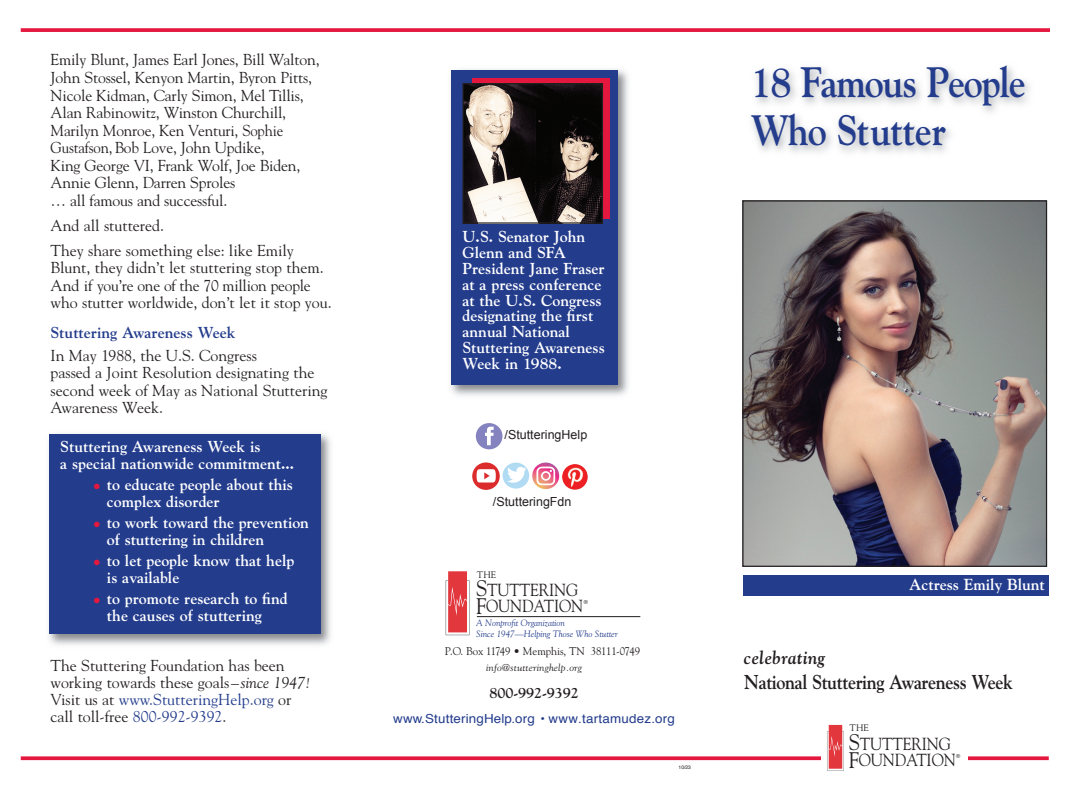
<style>
.page{position:relative;width:1076px;height:787px;background:#fff}
.page>*{position:absolute;margin:0;border:0;box-sizing:border-box;transform-origin:0 0}
.t1{font:700 42.25px "Goudy";letter-spacing:-.035em;color:#233c8c;scale:.9 1}
.t2{font:700 20px "Goudy";letter-spacing:-.02em;color:#231f20;scale:.9 1}
.t3{font:italic 700 18.75px "Goudy";letter-spacing:.02em;color:#231f20;scale:.9 1}
.t4{font:17.38px "Goudy";letter-spacing:-.01em;color:#231f20;scale:.9 1}
.t5{font:700 15.88px "Goudy";letter-spacing:-.005em;color:#fff}
.t6{font:15.75px/17.5px "Goudy";color:#231f20}
.t7{font:700 15.75px/15.8px "Goudy";color:#fff}
.t8{font:700 15.75px "Goudy";color:#233c8c}
.t9{font:700 14.88px "Goudy";letter-spacing:-.005em;color:#231f20}
.t10{font:12.5px "Helvetica";letter-spacing:.015em;color:#233c8c;scale:1.07 1}
.t11{font:12.5px "Arial";color:#231f20}
.t12{font:11.25px "Goudy";letter-spacing:-.005em;color:#231f20}
.t13{font:italic 10px "Goudy";letter-spacing:.015em;color:#231f20;scale:1.07 1}
.t14{font:9.38px "Goudy";letter-spacing:.01em;color:#231f20}
.t15{font:italic 9.25px "Goudy";letter-spacing:-.005em;color:#233c8c}
.t16{font:5.62px "Helvetica";color:#231f20}
.t17{font:5px "Helvetica";color:#231f20}
.s1{font-weight:400;color:#e4183e}
.s2{font-style:italic}
.s3{color:#233c8c}
.s4{font-size:22.38px}
</style>
<div class="page">
<svg style="left:21px;top:756px;width:1028px;height:4px;background:#e62e50"></svg>
<svg style="left:21px;top:28px;width:1029px;height:4px;background:#e5264a"></svg>
<img style="left:450px;top:69px;width:178px;height:327px">
<div style="left:451px;top:70px;width:166px;height:315px;background:#233c8c"></div>
<div style="left:472px;top:78px;width:138px;height:140px;background:#e4183e"></div>
<img style="left:49px;top:433px;width:282px;height:212px">
<div style="left:49px;top:434px;width:271px;height:199px;background:#233c8c"></div>
<img style="left:464px;top:85px;width:137px;height:137px">
<div style="left:462px;top:83px;width:141px;height:141px;border:1px solid #231f20"></div>
<hr style="left:477px;top:616px;width:163px;height:1px;background:#231f20">
<svg style="left:446px;top:571px;width:23px;height:64px"></svg>
<div style="left:821px;top:719px;width:147px;height:58px;background:#fff"></div>
<svg style="left:827px;top:724px;width:17px;height:46px"></svg>
<div style="left:743px;top:575px;width:305px;height:20px;background:#233c8c"></div>
<img style="left:744px;top:202px;width:301px;height:363px">
<div style="left:742px;top:200px;width:305px;height:367px;border:1px solid #231f20"></div>
<svg style="left:476px;top:423px;width:26px;height:26px"></svg>
<svg style="left:532px;top:462px;width:27px;height:27px"></svg>
<svg style="left:536px;top:466px;width:19px;height:19px"></svg>
<img style="left:562px;top:464px;width:26px;height:25px">
<svg style="left:472px;top:462px;width:57px;height:28px"></svg>
<p class="t6" style="left:51px;top:52px;width:271px">Emily Blunt, James Earl Jones, Bill Walton, John Stossel, Kenyon Martin, Byron Pitts, Nicole Kidman, Carly Simon, Mel Tillis, Alan Rabinowitz, Winston Churchill, Marilyn Monroe, Ken Venturi, Sophie Gustafson, Bob Love, John Updike,<br>King George VI, Frank Wolf, Joe Biden, Annie Glenn, Darren Sproles<br>… all famous and successful.</p>
<p class="t6" style="left:51px;top:217px;width:115px">And all stuttered.</p>
<p class="t6" style="left:51px;top:242px;width:283px">They share something else: like Emily Blunt, they didn’t let stuttering stop them.<br>And if you’re one of the 70 million people who stutter worldwide, don’t let it stop you.</p>
<p class="t8" style="left:51px;top:326px;width:186px">Stuttering Awareness Week</p>
<p class="t6" style="left:51px;top:347px;width:279px">In May 1988, the U.S. Congress<br>passed a Joint Resolution designating the second week of May as National Stuttering<br>Awareness Week.</p>
<p class="t7" style="left:60px;top:439px;width:235px;line-height:16.5px">Stuttering Awareness Week is<br>a special nationwide commitment...</p>
<p class="t7" style="left:107px;top:477px;width:188px;line-height:16.5px;text-indent:-15px"><span class="s1">•</span> to educate people about this complex disorder</p>
<p class="t7" style="left:107px;top:515px;width:204px;line-height:16.5px;text-indent:-15px"><span class="s1">•</span> to work toward the prevention of stuttering in children</p>
<p class="t7" style="left:107px;top:553px;width:189px;line-height:16.5px;text-indent:-15px"><span class="s1">•</span> to let people know that help is available</p>
<p class="t7" style="left:107px;top:592px;width:182px;line-height:16.5px;text-indent:-15px"><span class="s1">•</span> to promote research to find the causes of stuttering</p>
<p class="t6" style="left:51px;top:658px;width:262px;line-height:16.8px">The Stuttering Foundation has been working towards these goals–<span class="s2">since 1947!<br></span>Visit us at <span class="s3">www.StutteringHelp.org</span> or call toll-free <span class="s3">800-992-9392</span>.</p>
<p class="t7" style="left:462px;top:230px;width:144px">U.S. Senator John<br>Glenn and SFA<br>President Jane Fraser at a press conference at the U.S. Congress designating the first annual National<br>Stuttering Awareness<br>Week in 1988.</p>
<p class="t11" style="left:504px;top:427px;width:84px">/StutteringHelp</p>
<p class="t11" style="left:493px;top:494px;width:80px">/StutteringFdn</p>
<p class="t14" style="left:477px;top:571px;width:21px">THE</p>
<p class="t4" style="left:476px;top:583px;width:115px"><span class="s4">S</span>TUTTERING</p>
<p class="t4" style="left:476px;top:599px;width:120px"><span class="s4">F</span>OUNDATION</p>
<p class="t15" style="left:476px;top:619px;width:90px">A Nonprofit Organization</p>
<p class="t15" style="left:476px;top:630px;width:143px">Since 1947—Helping Those Who Stutter</p>
<p class="t13" style="left:486px;top:663px;width:91px">info@stutteringhelp.org</p>
<p class="t9" style="left:489px;top:687px;width:91px">800-992-9392</p>
<p class="t10" style="left:393px;top:713px;width:265px">www.StutteringHelp.org • www.tartamudez.org</p>
<p class="t16" style="left:584px;top:599px;width:6px">®</p>
<p class="t12" style="left:445px;top:647px;width:197px">P.O. Box 11749 • Memphis, TN 38111-0749</p>
<p class="t17" style="left:678px;top:764px;width:14px">10/23</p>
<p class="t1" style="left:751px;top:66px;width:307px">18 Famous People</p>
<p class="t1" style="left:751px;top:114px;width:219px">Who Stutter</p>
<p class="t3" style="left:744px;top:650px;width:92px">celebrating</p>
<p class="t5" style="left:909px;top:577px;width:137px">Actress Emily Blunt</p>
<p class="t2" style="left:744px;top:673px;width:300px">National Stuttering Awareness Week</p>
<p class="t14" style="left:849px;top:724px;width:21px">THE</p>
<p class="t4" style="left:849px;top:737px;width:115px"><span class="s4">S</span>TUTTERING</p>
<p class="t4" style="left:849px;top:753px;width:120px"><span class="s4">F</span>OUNDATION</p>
<p class="t16" style="left:956px;top:753px;width:6px">®</p>
</div>
